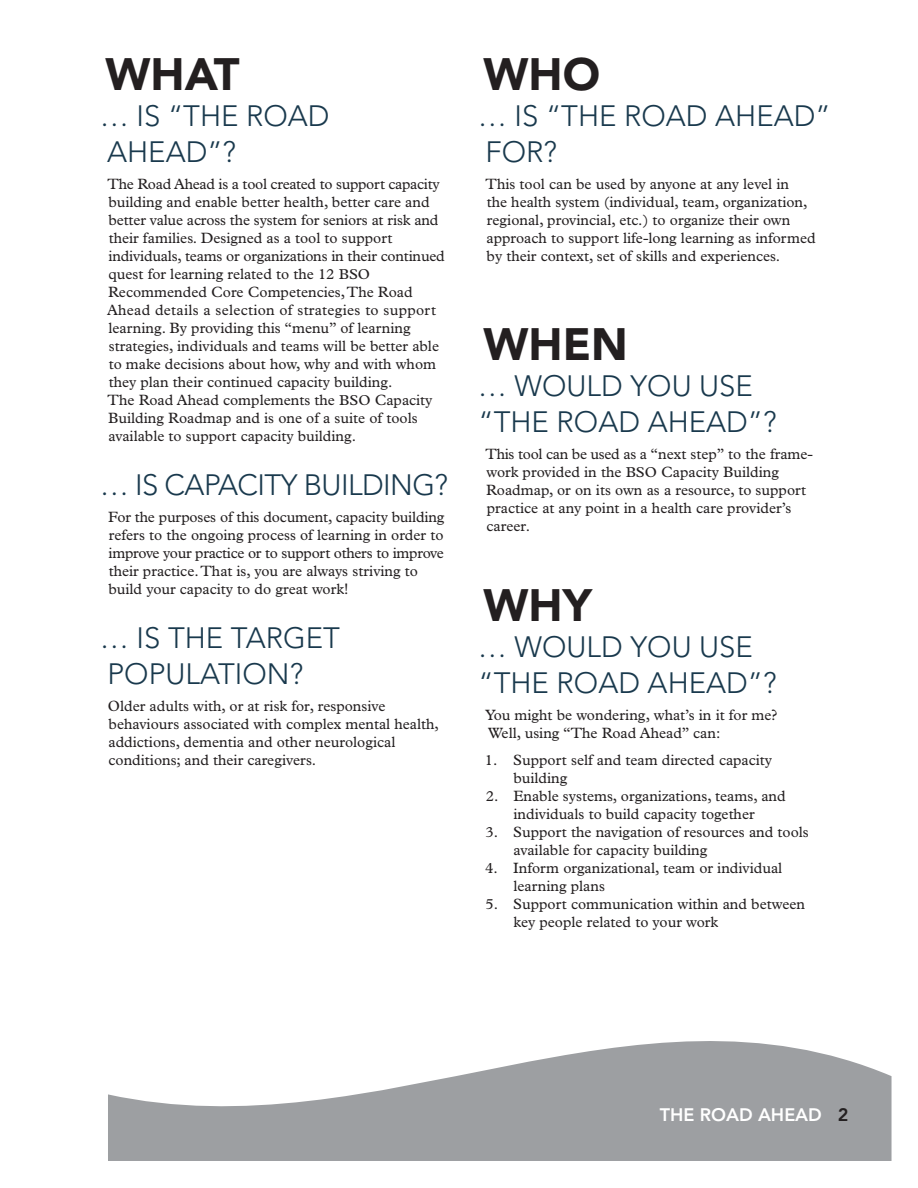
<style>
.page{position:relative;width:918px;height:1188px;background:#fff}
.page>*{position:absolute;margin:0;border:0;box-sizing:border-box;transform-origin:0 0}
.t1{font:900 45px "Avenir LT Std";color:#231f20}
.t2{font:300 29.25px/36px "Avenir LT Std";color:#19394d}
.t3{font:800 18px "Avenir LT Std";color:#fff}
.t4{font:800 18px "Avenir LT Std";color:#231f20}
.t5{font:15px/18px "Plantin Std";color:#231f20}
.s1{font-size:14.4px}
</style>
<div class="page">
<svg style="left:108px;top:1041px;width:784px;height:120px;fill:#9d9fa2"></svg>
<h1 class="t1" style="left:106px;top:47px;width:75px">WHAT</h1>
<h2 class="t2" style="left:100px;top:98px;width:231px">… IS “THE ROAD<br>AHEAD”?</h2>
<p class="t5" style="left:107px;top:175px;width:339px">The Road Ahead is a tool created to support capacity building and enable better health, better care and better value across the system for seniors at risk and their families. Designed as a tool to support individuals, teams or organizations in their continued quest for learning related to the 12 <span class="s1">BSO </span>Recommended Core Competencies, The Road Ahead details a selection of strategies to support learning. By providing this “menu” of learning strategies, individuals and teams will be better able to make decisions about how, why and with whom they plan their continued capacity building.<br>The Road Ahead complements the <span class="s1">BSO</span> Capacity Building Roadmap and is one of a suite of tools available to support capacity building.</p>
<h2 class="t2" style="left:100px;top:467px;width:154px">… IS CAPACITY</h2>
<h2 class="t2" style="left:304px;top:467px;width:146px">BUI LDI NG?</h2>
<p class="t5" style="left:108px;top:508px;width:338px">For the purposes of this document, capacity building refers to the ongoing process of learning in order to improve your practice or to support others to improve their practice. That is, you are always striving to build your capacity to do great work!</p>
<h2 class="t2" style="left:100px;top:620px;width:235px">… IS THE TARGET<br>POPU LATION?</h2>
<p class="t5" style="left:108px;top:697px;width:333px">Older adults with, or at risk for, responsive behaviours associated with complex mental health, addictions, dementia and other neurological conditions; and their caregivers.</p>
<h1 class="t1" style="left:484px;top:47px;width:80px">WHO</h1>
<h2 class="t2" style="left:478px;top:98px;width:354px">… I S “THE ROAD AHEAD”<br>FOR?</h2>
<p class="t5" style="left:486px;top:175px;width:332px">This tool can be used by anyone at any level in<br>the health system (individual, team, organization, regional, provincial, etc.) to organize their own approach to support life-long learning as informed by their context, set of skills and experiences.</p>
<h1 class="t1" style="left:484px;top:317px;width:146px">WHEN</h1>
<h2 class="t2" style="left:478px;top:368px;width:300px">… WOU LD YOU USE “THE ROAD AHEAD”?</h2>
<p class="t5" style="left:486px;top:445px;width:329px">This tool can be used as a “next step” to the frame&shy;work provided in the <span class="s1">BSO</span> Capacity Building Roadmap, or on its own as a resource, to support practice at any point in a health care provider’s career.</p>
<h1 class="t1" style="left:484px;top:578px;width:110px">WHY</h1>
<h2 class="t2" style="left:478px;top:629px;width:300px">… WOU LD YOU USE “THE ROAD AHEAD”?</h2>
<p class="t5" style="left:485px;top:706px;width:294px">You might be wondering, what’s in it for me?<br>Well, using “The Road Ahead” can:</p>
<p class="t5" style="left:514px;top:751px;width:260px;text-indent:-29px">1. Support self and team directed capacity building</p>
<p class="t5" style="left:486px;top:787px;width:301px;text-align:center">2. Enable systems, organizations, teams, and individuals to build capacity together</p>
<p class="t5" style="left:514px;top:823px;width:297px;text-indent:-28px">3. Support the navigation of resources and tools available for capacity building</p>
<p class="t5" style="left:514px;top:859px;width:270px;text-indent:-28px">4. Inform organizational, team or individual learning plans</p>
<p class="t5" style="left:513px;top:895px;width:293px;text-indent:-28px">5. Support communication within and between key people related to your work</p>
<p class="t3" style="left:660px;top:1104px;width:150px">TH E ROAD AH EAD</p>
<p class="t4" style="left:838px;top:1104px;width:12px">2</p>
</div>
